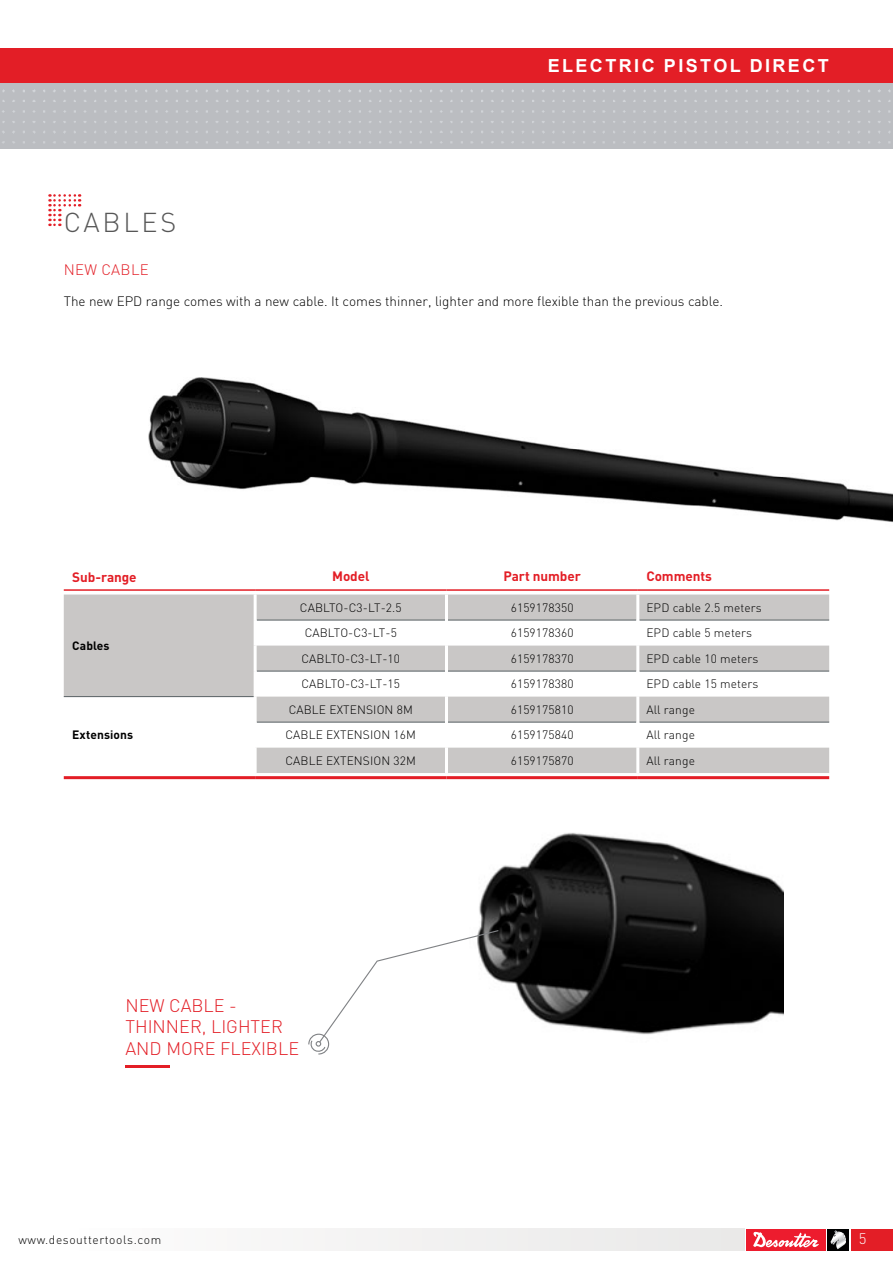
<style>
.page{position:relative;width:893px;height:1263px;background:#fff}
.page>*{position:absolute;margin:0;border:0;box-sizing:border-box;transform-origin:0 0}
.t1{font:300 27px "DIN";letter-spacing:.1em;color:#575757}
.t2{font:300 18px/21.6px "DIN";color:#e31e26}
.t3{font:700 18px "Arial";letter-spacing:.135em;color:#fff}
.t4{font:300 15px "DIN";letter-spacing:.02em;color:#e31e26}
.t5{font:300 15px "DIN";color:#fff}
.t6{font:300 13.5px "DIN";color:#000}
.t7{font:700 13.5px "DIN";letter-spacing:-.005em;color:#e31e26}
.t8{font:300 12px "DIN";letter-spacing:.01em;color:#000}
.t9{font:300 12px "DIN";letter-spacing:.05em;color:#000}
.t10{font:700 12px "DIN";letter-spacing:.01em;color:#000}
</style>
<div class="page">
<div style="left:1px;top:83px;width:892px;height:66px;background:#bbbdc1"></div>
<hr style="left:0;top:83px;width:1px;height:66px;background:#bbbdc1">
<div style="left:0;top:49px;width:893px;height:34px;background:#e31e26"></div>
<div style="left:850px;top:1229px;width:43px;height:21px;background:#e31e26"></div>
<svg style="left:827px;top:1229px;width:1px;height:21px"></svg>
<div style="left:828px;top:1229px;width:21px;height:21px;background:#000"></div>
<div style="left:746px;top:1229px;width:80px;height:21px;background:#ed1c2e"></div>
<svg style="left:753px;top:1231px;width:66px;height:16px"></svg>
<svg style="left:830px;top:1230px;width:16px;height:19px"></svg>
<div style="left:70px;top:1229px;width:675px;height:21px;background:#f3f2f2"></div>
<img style="left:479px;top:832px;width:304px;height:203px">
<img style="left:149px;top:377px;width:744px;height:146px">
<svg style="left:308px;top:929px;width:192px;height:126px"></svg>
<svg style="left:49px;top:194px;width:31px;height:32px"></svg>
<svg style="left:64px;top:594px;width:765px;height:179px;fill:#c9c7c6"></svg>
<hr style="left:64px;top:776px;width:191px;height:3px;background:#e31e26">
<hr style="left:255px;top:776px;width:191px;height:3px;background:#e31e26">
<hr style="left:446px;top:776px;width:192px;height:3px;background:#e31e26">
<hr style="left:638px;top:776px;width:191px;height:3px;background:#e31e26">
<hr style="left:64px;top:589px;width:191px;height:2px;background:#e31e26">
<hr style="left:255px;top:589px;width:191px;height:2px;background:#e31e26">
<hr style="left:446px;top:589px;width:192px;height:2px;background:#e31e26">
<hr style="left:638px;top:589px;width:191px;height:2px;background:#e31e26">
<hr style="left:257px;top:620px;width:188px;height:1px;background:#586063">
<hr style="left:448px;top:620px;width:188px;height:1px;background:#586063">
<hr style="left:639px;top:620px;width:190px;height:1px;background:#586063">
<hr style="left:257px;top:671px;width:188px;height:1px;background:#586063">
<hr style="left:448px;top:671px;width:188px;height:1px;background:#586063">
<hr style="left:639px;top:671px;width:190px;height:1px;background:#586063">
<hr style="left:257px;top:722px;width:188px;height:1px;background:#586063">
<hr style="left:448px;top:722px;width:188px;height:1px;background:#586063">
<hr style="left:639px;top:722px;width:190px;height:1px;background:#586063">
<hr style="left:445px;top:594px;width:3px;height:26px;background:#fff">
<hr style="left:636px;top:594px;width:3px;height:26px;background:#fff">
<hr style="left:445px;top:620px;width:3px;height:26px;background:#fff">
<hr style="left:636px;top:620px;width:3px;height:26px;background:#fff">
<hr style="left:445px;top:646px;width:3px;height:25px;background:#fff">
<hr style="left:636px;top:646px;width:3px;height:25px;background:#fff">
<hr style="left:445px;top:671px;width:3px;height:26px;background:#fff">
<hr style="left:636px;top:671px;width:3px;height:26px;background:#fff">
<hr style="left:445px;top:697px;width:3px;height:25px;background:#fff">
<hr style="left:636px;top:697px;width:3px;height:25px;background:#fff">
<hr style="left:445px;top:722px;width:3px;height:26px;background:#fff">
<hr style="left:636px;top:722px;width:3px;height:26px;background:#fff">
<hr style="left:445px;top:748px;width:3px;height:25px;background:#fff">
<hr style="left:636px;top:748px;width:3px;height:25px;background:#fff">
<hr style="left:254px;top:594px;width:3px;height:26px;background:#fff">
<hr style="left:254px;top:620px;width:3px;height:26px;background:#fff">
<hr style="left:254px;top:646px;width:3px;height:25px;background:#fff">
<hr style="left:254px;top:671px;width:3px;height:26px;background:#fff">
<hr style="left:254px;top:697px;width:3px;height:25px;background:#fff">
<hr style="left:254px;top:722px;width:3px;height:26px;background:#fff">
<hr style="left:254px;top:748px;width:3px;height:25px;background:#fff">
<hr style="left:64px;top:696px;width:190px;height:1px;background:#586063">
<hr style="left:125px;top:1065px;width:45px;height:2px;background:#e31e26">
<h2 class="t3" style="left:548px;top:53px;width:283px">ELECTRIC PISTOL DIRECT</h2>
<h1 class="t1" style="left:64px;top:205px;width:114px">CABLES</h1>
<p class="t4" style="left:64px;top:260px;width:87px">NEW CABLE</p>
<p class="t6" style="left:64px;top:292px;width:661px">The new EPD range comes with a new cable. It comes thinner, lighter and more flexible than the previous cable.</p>
<p class="t7" style="left:72px;top:568px;width:66px">Sub-range</p>
<p class="t7" style="left:332px;top:568px;width:39px">Model</p>
<p class="t7" style="left:503px;top:568px;width:79px">Part number</p>
<p class="t7" style="left:646px;top:568px;width:67px">Comments</p>
<p class="t10" style="left:72px;top:638px;width:39px">Cables</p>
<p class="t10" style="left:72px;top:727px;width:63px">Extensions</p>
<p class="t8" style="left:300px;top:600px;width:103px">CABLTO-C3-LT-2.5</p>
<p class="t8" style="left:511px;top:600px;width:64px">6159178350</p>
<p class="t8" style="left:646px;top:600px;width:117px">EPD cable 2.5 meters</p>
<p class="t8" style="left:305px;top:625px;width:94px">CABLTO-C3-LT-5</p>
<p class="t8" style="left:511px;top:625px;width:64px">6159178360</p>
<p class="t8" style="left:646px;top:625px;width:107px">EPD cable 5 meters</p>
<p class="t8" style="left:302px;top:651px;width:100px">CABLTO-C3-LT-10</p>
<p class="t8" style="left:511px;top:651px;width:64px">6159178370</p>
<p class="t8" style="left:646px;top:651px;width:114px">EPD cable 10 meters</p>
<p class="t8" style="left:302px;top:676px;width:100px">CABLTO-C3-LT-15</p>
<p class="t8" style="left:511px;top:676px;width:64px">6159178380</p>
<p class="t8" style="left:646px;top:676px;width:114px">EPD cable 15 meters</p>
<p class="t8" style="left:289px;top:702px;width:126px">CABLE EXTENSION 8M</p>
<p class="t8" style="left:511px;top:702px;width:64px">6159175810</p>
<p class="t8" style="left:646px;top:702px;width:50px">All range</p>
<p class="t8" style="left:286px;top:727px;width:132px">CABLE EXTENSION 16M</p>
<p class="t8" style="left:511px;top:727px;width:64px">6159175840</p>
<p class="t8" style="left:646px;top:727px;width:50px">All range</p>
<p class="t8" style="left:286px;top:753px;width:132px">CABLE EXTENSION 32M</p>
<p class="t8" style="left:511px;top:753px;width:64px">6159175870</p>
<p class="t8" style="left:646px;top:753px;width:50px">All range</p>
<h2 class="t2" style="left:125px;top:994px;width:175px">NEW CABLE -<br>THINNER, LIGHTER<br>AND MORE FLEXIBLE</h2>
<p class="t9" style="left:18px;top:1232px;width:144px">www.desouttertools.com</p>
<p class="t5" style="left:859px;top:1230px;width:9px">5</p>
</div>
